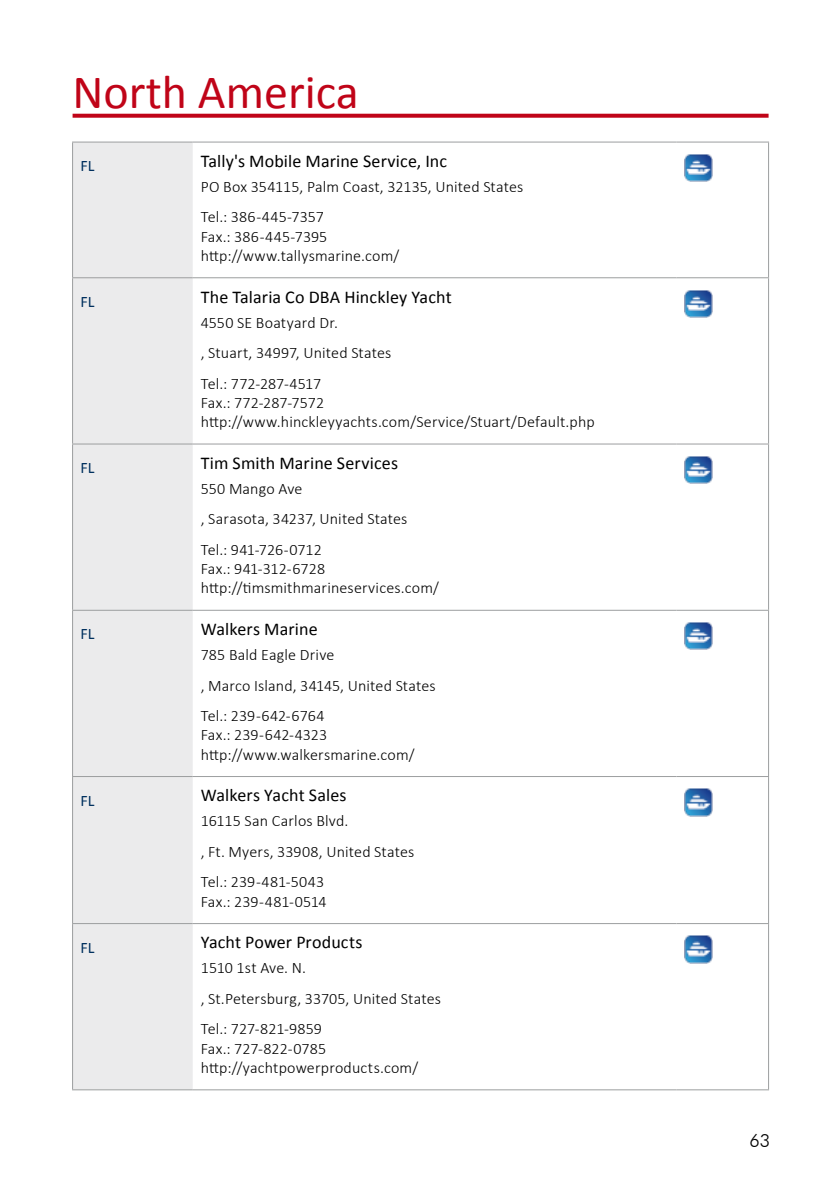
<style>
.page{position:relative;width:840px;height:1191px;background:#fff}
.page>*{position:absolute;margin:0;border:0;box-sizing:border-box;transform-origin:0 0}
.t1{font:48px "Calibri";color:#c00418}
.t2{font:18px "Calibri";letter-spacing:.005em;color:#000}
.t3{font:300 18px "Futura BT";color:#000}
.t4{font:300 16px/30.6px "Calibri";letter-spacing:.005em;color:#000}
.t5{font:16px "Calibri";color:#00305e}
</style>
<div class="page">
<div style="left:73px;top:143px;width:119px;height:946px;background:#ebebec"></div>
<hr style="left:192px;top:142px;width:484px;height:1px;background:#9c9e9f">
<hr style="left:676px;top:142px;width:92px;height:1px;background:#9c9e9f">
<hr style="left:72px;top:142px;width:120px;height:1px;background:#9c9e9f">
<hr style="left:72px;top:143px;width:1px;height:134px;background:#9c9e9f">
<hr style="left:767px;top:143px;width:1px;height:134px;background:#9c9e9f">
<hr style="left:72px;top:277px;width:120px;height:1px;background:#9c9e9f">
<hr style="left:72px;top:278px;width:1px;height:165px;background:#9c9e9f">
<hr style="left:192px;top:277px;width:484px;height:1px;background:#9c9e9f">
<hr style="left:676px;top:277px;width:92px;height:1px;background:#9c9e9f">
<hr style="left:767px;top:278px;width:1px;height:165px;background:#9c9e9f">
<hr style="left:72px;top:443px;width:120px;height:1px;background:#9c9e9f">
<hr style="left:72px;top:444px;width:1px;height:166px;background:#9c9e9f">
<hr style="left:192px;top:443px;width:484px;height:1px;background:#9c9e9f">
<hr style="left:676px;top:443px;width:92px;height:1px;background:#9c9e9f">
<hr style="left:767px;top:444px;width:1px;height:166px;background:#9c9e9f">
<hr style="left:72px;top:610px;width:120px;height:1px;background:#9c9e9f">
<hr style="left:72px;top:611px;width:1px;height:165px;background:#9c9e9f">
<hr style="left:192px;top:610px;width:484px;height:1px;background:#9c9e9f">
<hr style="left:676px;top:610px;width:92px;height:1px;background:#9c9e9f">
<hr style="left:767px;top:611px;width:1px;height:165px;background:#9c9e9f">
<hr style="left:72px;top:776px;width:120px;height:1px;background:#9c9e9f">
<hr style="left:72px;top:777px;width:1px;height:146px;background:#9c9e9f">
<hr style="left:192px;top:776px;width:484px;height:1px;background:#9c9e9f">
<hr style="left:676px;top:776px;width:92px;height:1px;background:#9c9e9f">
<hr style="left:767px;top:777px;width:1px;height:146px;background:#9c9e9f">
<hr style="left:72px;top:923px;width:120px;height:1px;background:#9c9e9f">
<hr style="left:72px;top:924px;width:1px;height:165px;background:#9c9e9f">
<hr style="left:192px;top:923px;width:484px;height:1px;background:#9c9e9f">
<hr style="left:676px;top:923px;width:92px;height:1px;background:#9c9e9f">
<hr style="left:767px;top:924px;width:1px;height:165px;background:#9c9e9f">
<hr style="left:72px;top:1089px;width:120px;height:1px;background:#9c9e9f">
<hr style="left:192px;top:1089px;width:484px;height:1px;background:#9c9e9f">
<hr style="left:676px;top:1089px;width:92px;height:1px;background:#9c9e9f">
<svg style="left:72px;top:114px;width:696px;height:4px;fill:#c00418"></svg>
<img style="left:684px;top:154px;width:28px;height:28px">
<img style="left:684px;top:290px;width:28px;height:27px">
<img style="left:684px;top:456px;width:28px;height:28px">
<img style="left:684px;top:622px;width:28px;height:28px">
<img style="left:684px;top:788px;width:28px;height:28px">
<img style="left:684px;top:935px;width:28px;height:28px">
<h1 class="t1" style="left:72px;top:62px;width:287px">North America</h1>
<p class="t5" style="left:80px;top:156px;width:16px">FL</p>
<p class="t2" style="left:200px;top:150px;width:248px">Tally's Mobile Marine Service, Inc</p>
<p class="t4" style="left:200px;top:171px;width:324px">PO Box 354115, Palm Coast, 32135, United States<br>Tel.: 386-445-7357</p>
<p class="t4" style="left:200px;top:226px;width:200px;line-height:19.2px">Fax.: 386-445-7395 http://www.tallysmarine.com/</p>
<p class="t5" style="left:80px;top:291px;width:16px">FL</p>
<p class="t2" style="left:200px;top:285px;width:252px">The Talaria Co DBA Hinckley Yacht</p>
<p class="t4" style="left:200px;top:307px;width:192px">4550 SE Boatyard Dr.<br>, Stuart, 34997, United States<br>Tel.: 772-287-4517</p>
<p class="t4" style="left:200px;top:393px;width:395px;line-height:19.2px">Fax.: 772-287-7572 http://www.hinckleyyachts.com/Service/Stuart/Default.php</p>
<p class="t5" style="left:80px;top:457px;width:16px">FL</p>
<p class="t2" style="left:200px;top:451px;width:199px">Tim Smith Marine Services</p>
<p class="t4" style="left:200px;top:473px;width:208px">550 Mango Ave<br>, Sarasota, 34237, United States<br>Tel.: 941-726-0712</p>
<p class="t4" style="left:200px;top:559px;width:239px;line-height:19.2px">Fax.: 941-312-6728 http://timsmithmarineservices.com/</p>
<p class="t5" style="left:80px;top:624px;width:16px">FL</p>
<p class="t2" style="left:200px;top:618px;width:118px">Walkers Marine</p>
<p class="t4" style="left:200px;top:639px;width:236px">785 Bald Eagle Drive<br>, Marco Island, 34145, United States<br>Tel.: 239-642-6764</p>
<p class="t4" style="left:200px;top:725px;width:215px;line-height:19.2px">Fax.: 239-642-4323 http://www.walkersmarine.com/</p>
<p class="t5" style="left:80px;top:790px;width:16px">FL</p>
<p class="t2" style="left:200px;top:784px;width:147px">Walkers Yacht Sales</p>
<p class="t4" style="left:200px;top:805px;width:215px">16115 San Carlos Blvd.<br>, Ft. Myers, 33908, United States<br>Tel.: 239-481-5043</p>
<p class="t4" style="left:200px;top:885px;width:127px">Fax.: 239-481-0514</p>
<p class="t5" style="left:80px;top:937px;width:16px">FL</p>
<p class="t2" style="left:200px;top:931px;width:163px">Yacht Power Products</p>
<p class="t4" style="left:200px;top:952px;width:242px">1510 1st Ave. N.<br>, St.Petersburg, 33705, United States<br>Tel.: 727-821-9859</p>
<p class="t4" style="left:200px;top:1038px;width:219px;line-height:19.2px">Fax.: 727-822-0785 http://yachtpowerproducts.com/</p>
<p class="t3" style="left:749px;top:1130px;width:22px">63</p>
</div>
